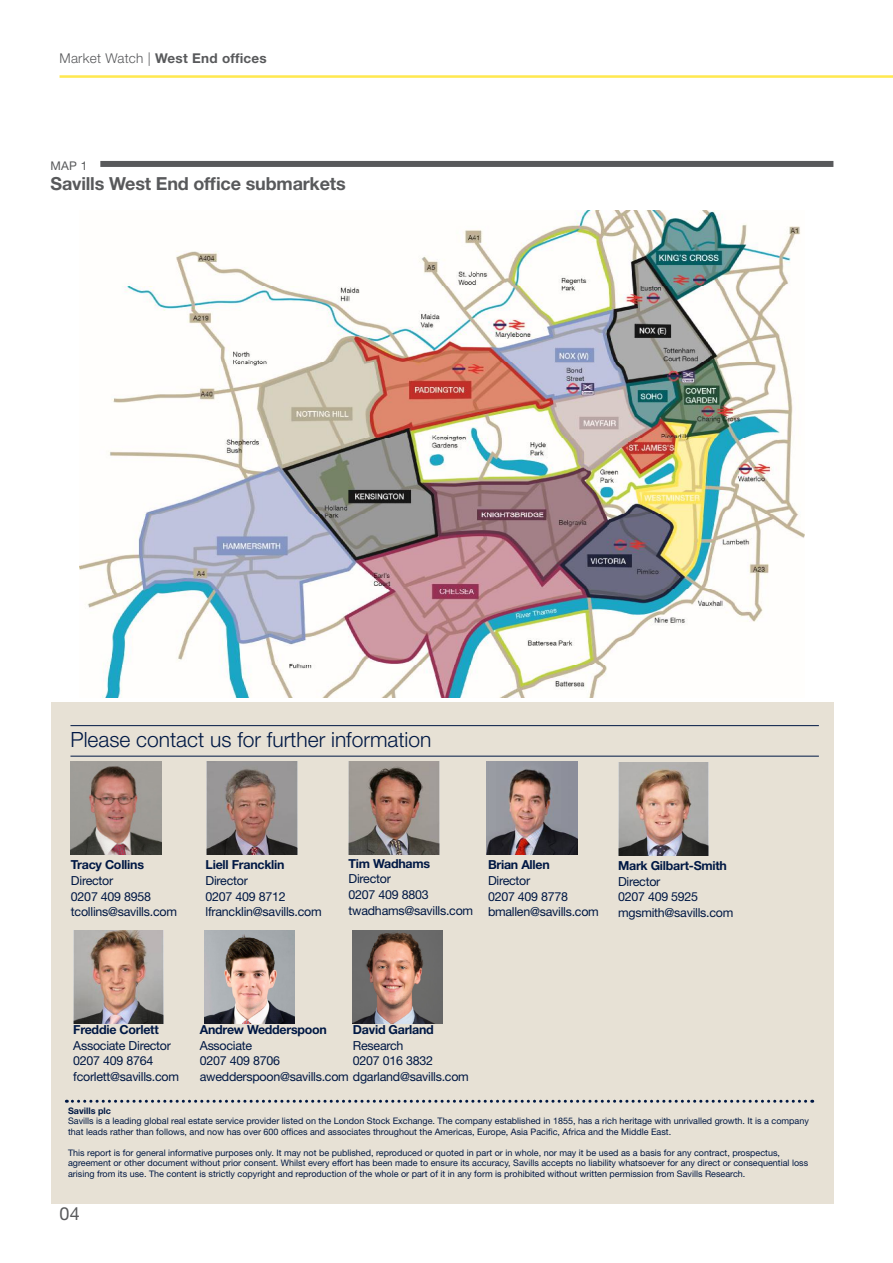
<style>
.page{position:relative;width:893px;height:1263px;background:#fff}
.page>*{position:absolute;margin:0;border:0;box-sizing:border-box;transform-origin:0 0}
.t1{font:300 21px "Helvetica Neue LT Std";color:#001844}
.t2{font:700 18px "Helvetica Neue LT Std";letter-spacing:-.01em;color:#58595b}
.t3{font:18px "Helvetica Neue LT Std";color:#58595b}
.t4{font:700 13.5px "Helvetica Neue LT Std";letter-spacing:.02em;color:#58595b}
.t5{font:12.45px/15.8px "Helvetica Neue LT Std";letter-spacing:-.02em;color:#001844}
.t6{font:700 12.45px "Helvetica Neue LT Std";letter-spacing:-.02em;color:#001844}
.t7{font:12px "Helvetica Neue LT Std";color:#58595b}
.t8{font:9px/10.5px "Helvetica Neue LT Std";color:#001844}
.t9{font:700 9px "Helvetica Neue LT Std";color:#001844}
.s1{font-weight:300}
</style>
<div class="page">
<hr style="left:60px;top:75px;width:833px;height:3px;background:#ffe850">
<div style="left:51px;top:702px;width:782px;height:502px;background:#e7e1d5"></div>
<hr style="left:70px;top:725px;width:749px;height:1px;background:#001844">
<hr style="left:70px;top:756px;width:749px;height:1px;background:#001844">
<svg style="left:66px;top:1100px;width:747px;height:3px"></svg>
<img style="left:353px;top:930px;width:89px;height:93px">
<img style="left:71px;top:761px;width:91px;height:93px">
<img style="left:80px;top:211px;width:725px;height:487px">
<div style="left:100px;top:161px;width:733px;height:6px;background:#58595b"></div>
<img style="left:207px;top:761px;width:90px;height:93px">
<img style="left:349px;top:761px;width:90px;height:93px">
<img style="left:486px;top:761px;width:91px;height:93px">
<img style="left:618px;top:763px;width:91px;height:93px">
<img style="left:73px;top:930px;width:91px;height:93px">
<img style="left:204px;top:930px;width:91px;height:93px">
<h3 class="t4" style="left:60px;top:50px;width:209px"><span class="s1">Market Watch |</span> West End offices</h3>
<h3 class="t7" style="left:51px;top:158px;width:38px">Map 1</h3>
<h2 class="t2" style="left:51px;top:172px;width:297px">Savills West End office submarkets</h2>
<h1 class="t1" style="left:70px;top:727px;width:362px">Please contact us for further information</h1>
<h3 class="t6" style="left:71px;top:857px;width:75px">Tracy Collins</h3>
<h3 class="t5" style="left:71px;top:872px;width:107px">Director<br>0207 409 8958 tcollins@savills.com</h3>
<h3 class="t6" style="left:206px;top:857px;width:80px">Liell Francklin</h3>
<h3 class="t5" style="left:206px;top:872px;width:118px">Director<br>0207 409 8712 lfrancklin@savills.com</h3>
<h3 class="t6" style="left:349px;top:855px;width:83px">Tim Wadhams</h3>
<h3 class="t5" style="left:349px;top:871px;width:126px">Director<br>0207 409 8803 twadhams@savills.com</h3>
<h3 class="t6" style="left:488px;top:857px;width:63px">Brian Allen</h3>
<h3 class="t5" style="left:488px;top:872px;width:112px">Director<br>0207 409 8778 bmallen@savills.com</h3>
<h3 class="t6" style="left:618px;top:858px;width:110px">Mark Gilbart-Smith</h3>
<h3 class="t5" style="left:618px;top:873px;width:117px">Director<br>0207 409 5925 mgsmith@savills.com</h3>
<h3 class="t6" style="left:73px;top:1022px;width:87px">Freddie Corlett</h3>
<h3 class="t5" style="left:73px;top:1037px;width:107px">Associate Director<br>0207 409 8764 fcorlett@savills.com</h3>
<h3 class="t6" style="left:353px;top:1022px;width:82px">David Garland</h3>
<h3 class="t5" style="left:353px;top:1037px;width:52px">Research</h3>
<h3 class="t5" style="left:353px;top:1053px;width:82px">0207 016 3832</h3>
<h3 class="t5" style="left:200px;top:1069px;width:270px">awedderspoon@savills.com dgarland@savills.com</h3>
<h3 class="t6" style="left:200px;top:1022px;width:129px">Andrew Wedderspoon</h3>
<h3 class="t5" style="left:200px;top:1037px;width:82px">Associate<br>0207 409 8706</h3>
<p class="t9" style="left:68px;top:1105px;width:44px">Savills plc</p>
<p class="t8" style="left:68px;top:1115px;width:742px">Savills is a leading global real estate service provider listed on the London Stock Exchange. The company established in 1855, has a rich heritage with unrivalled growth. It is a company that leads rather than follows, and now has over 600 offices and associates throughout the Americas, Europe, Asia Pacific, Africa and the Middle East.</p>
<p class="t8" style="left:68px;top:1147px;width:742px">This report is for general informative purposes only. It may not be published, reproduced or quoted in part or in whole, nor may it be used as a basis for any contract, prospectus, agreement or other document without prior consent. Whilst every effort has been made to ensure its accuracy, Savills accepts no liability whatsoever for any direct or consequential loss arising from its use. The content is strictly copyright and reproduction of the whole or part of it in any form is prohibited without written permission from Savills Research.</p>
<h2 class="t3" style="left:60px;top:1203px;width:22px">04</h2>
</div>
